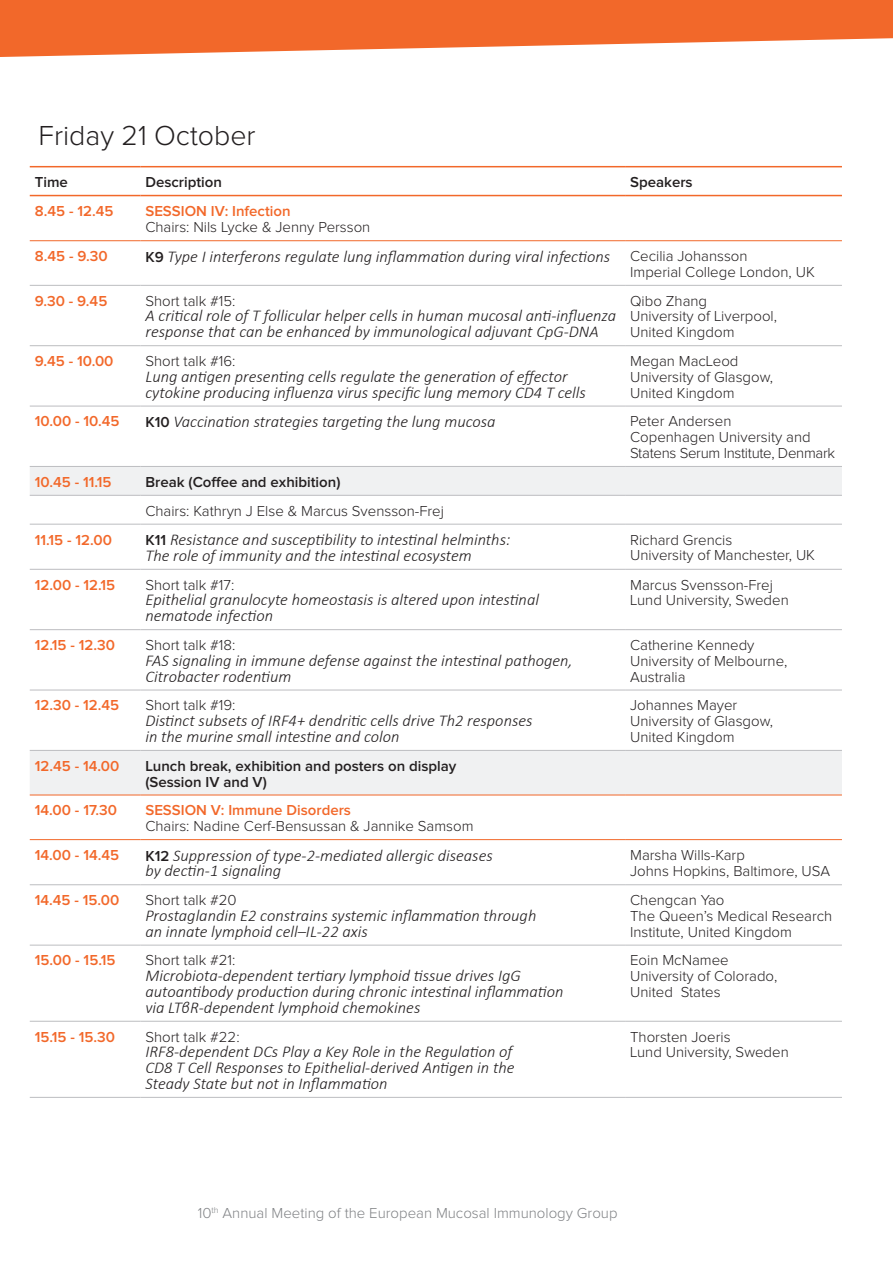
<style>
.page{position:relative;width:893px;height:1263px;background:#fff}
.page>*{position:absolute;margin:0;border:0;box-sizing:border-box;transform-origin:0 0}
.Overskrift{font:300 28.5px "Proxima Nova";color:#231f20}
.Brødtekst{font:italic 300 16.5px/15.8px "Calibri";color:#231f20}
.Brødtekst-2{font:300 15px/15.8px "Proxima Nova";color:#231f20}
.Brødtekst-3{font:600 15px "Proxima Nova";color:#f2682a}
.Brødtekst-4{font:600 15px/15.8px "Proxima Nova";color:#231f20}
.t1{font:300 15px "Proxima Nova";color:#808285}
.s1{font-weight:600;color:#f2682a}
.s2{font-family:"Proxima Nova";font-weight:600;font-style:normal;font-size:15px}
</style>
<div class="page">
<svg style="left:30px;top:467px;width:812px;height:328px"></svg>
<hr style="left:30px;top:285px;width:110px;height:1px;background:#bcbdc0">
<hr style="left:140px;top:285px;width:485px;height:1px;background:#bcbdc0">
<hr style="left:625px;top:285px;width:217px;height:1px;background:#bcbdc0">
<hr style="left:30px;top:345px;width:110px;height:1px;background:#bcbdc0">
<hr style="left:140px;top:345px;width:485px;height:1px;background:#bcbdc0">
<hr style="left:625px;top:345px;width:217px;height:1px;background:#bcbdc0">
<hr style="left:30px;top:406px;width:110px;height:1px;background:#bcbdc0">
<hr style="left:140px;top:406px;width:485px;height:1px;background:#bcbdc0">
<hr style="left:625px;top:406px;width:217px;height:1px;background:#bcbdc0">
<hr style="left:30px;top:524px;width:110px;height:1px;background:#bcbdc0">
<hr style="left:140px;top:524px;width:485px;height:1px;background:#bcbdc0">
<hr style="left:625px;top:524px;width:217px;height:1px;background:#bcbdc0">
<hr style="left:30px;top:569px;width:110px;height:1px;background:#bcbdc0">
<hr style="left:140px;top:569px;width:485px;height:1px;background:#bcbdc0">
<hr style="left:625px;top:569px;width:217px;height:1px;background:#bcbdc0">
<hr style="left:30px;top:629px;width:110px;height:1px;background:#bcbdc0">
<hr style="left:140px;top:629px;width:485px;height:1px;background:#bcbdc0">
<hr style="left:625px;top:629px;width:217px;height:1px;background:#bcbdc0">
<hr style="left:30px;top:690px;width:110px;height:1px;background:#bcbdc0">
<hr style="left:140px;top:690px;width:485px;height:1px;background:#bcbdc0">
<hr style="left:625px;top:690px;width:217px;height:1px;background:#bcbdc0">
<hr style="left:30px;top:884px;width:110px;height:1px;background:#bcbdc0">
<hr style="left:140px;top:884px;width:485px;height:1px;background:#bcbdc0">
<hr style="left:625px;top:884px;width:217px;height:1px;background:#bcbdc0">
<hr style="left:30px;top:945px;width:110px;height:1px;background:#bcbdc0">
<hr style="left:140px;top:945px;width:485px;height:1px;background:#bcbdc0">
<hr style="left:625px;top:945px;width:217px;height:1px;background:#bcbdc0">
<hr style="left:30px;top:1021px;width:110px;height:1px;background:#bcbdc0">
<hr style="left:140px;top:1021px;width:485px;height:1px;background:#bcbdc0">
<hr style="left:625px;top:1021px;width:217px;height:1px;background:#bcbdc0">
<hr style="left:30px;top:166px;width:110px;height:1px;background:#f2682a">
<hr style="left:140px;top:166px;width:485px;height:1px;background:#f2682a">
<hr style="left:625px;top:166px;width:217px;height:1px;background:#f2682a">
<hr style="left:30px;top:195px;width:110px;height:1px;background:#f2682a">
<hr style="left:140px;top:195px;width:485px;height:1px;background:#f2682a">
<hr style="left:625px;top:195px;width:217px;height:1px;background:#f2682a">
<hr style="left:30px;top:466px;width:110px;height:1px;background:#bcbdc0">
<hr style="left:140px;top:466px;width:485px;height:1px;background:#bcbdc0">
<hr style="left:625px;top:466px;width:217px;height:1px;background:#bcbdc0">
<hr style="left:30px;top:495px;width:110px;height:1px;background:#bcbdc0">
<hr style="left:140px;top:495px;width:485px;height:1px;background:#bcbdc0">
<hr style="left:625px;top:495px;width:217px;height:1px;background:#bcbdc0">
<hr style="left:30px;top:750px;width:110px;height:1px;background:#bcbdc0">
<hr style="left:140px;top:750px;width:485px;height:1px;background:#bcbdc0">
<hr style="left:625px;top:750px;width:217px;height:1px;background:#bcbdc0">
<hr style="left:30px;top:1097px;width:110px;height:1px;background:#bcbdc0">
<hr style="left:140px;top:1097px;width:485px;height:1px;background:#bcbdc0">
<hr style="left:625px;top:1097px;width:217px;height:1px;background:#bcbdc0">
<hr style="left:30px;top:240px;width:110px;height:1px;background:#f2682a">
<hr style="left:140px;top:240px;width:485px;height:1px;background:#f2682a">
<hr style="left:625px;top:240px;width:217px;height:1px;background:#f2682a">
<hr style="left:30px;top:795px;width:110px;height:1px;background:#f2682a">
<hr style="left:140px;top:795px;width:485px;height:1px;background:#f2682a">
<hr style="left:625px;top:795px;width:217px;height:1px;background:#f2682a">
<hr style="left:30px;top:839px;width:110px;height:1px;background:#f2682a">
<hr style="left:140px;top:839px;width:485px;height:1px;background:#f2682a">
<hr style="left:625px;top:839px;width:217px;height:1px;background:#f2682a">
<svg style="left:0;top:0;width:893px;height:57px;fill:#f2682a"></svg>
<p class="Overskrift" style="left:39px;top:122px;width:218px">Friday 21 October</p>
<p class="Brødtekst-4" style="left:35px;top:175px;width:35px">Time</p>
<p class="Brødtekst-4" style="left:145px;top:175px;width:78px">Description</p>
<p class="Brødtekst-4" style="left:630px;top:175px;width:64px">Speakers</p>
<p class="Brødtekst-3" style="left:35px;top:205px;width:80px">8.45 - 12.45</p>
<p class="Brødtekst-2" style="left:145px;top:204px;width:226px"><span class="s1">SESSION IV: Infection<br></span>Chairs: Nils Lycke &amp; Jenny Persson</p>
<p class="Brødtekst-3" style="left:35px;top:249px;width:74px">8.45 - 9.30</p>
<p class="Brødtekst" style="left:145px;top:248px;width:466px"><span class="s2">K9</span> Type I interferons regulate lung inflammation during viral infections</p>
<p class="Brødtekst-2" style="left:630px;top:249px;width:186px">Cecilia Johansson<br>Imperial College London, UK</p>
<p class="Brødtekst-3" style="left:35px;top:294px;width:74px">9.30 - 9.45</p>
<p class="Brødtekst-2" style="left:145px;top:293px;width:92px">Short talk #15:</p>
<p class="Brødtekst" style="left:145px;top:308px;width:472px">A critical role of T follicular helper cells in human mucosal anti-influenza response that can be enhanced by immunological adjuvant CpG-DNA</p>
<p class="Brødtekst-2" style="left:630px;top:293px;width:148px">Qibo Zhang<br>University of Liverpool,<br>United Kingdom</p>
<p class="Brødtekst-3" style="left:35px;top:354px;width:80px">9.45 - 10.00</p>
<p class="Brødtekst-2" style="left:145px;top:354px;width:92px">Short talk #16:</p>
<p class="Brødtekst" style="left:145px;top:368px;width:442px">Lung antigen presenting cells regulate the generation of effector cytokine producing influenza virus specific lung memory CD4 T cells</p>
<p class="Brødtekst-2" style="left:630px;top:354px;width:144px">Megan MacLeod<br>University of Glasgow,<br>United Kingdom</p>
<p class="Brødtekst-3" style="left:35px;top:415px;width:86px">10.00 - 10.45</p>
<p class="Brødtekst" style="left:145px;top:413px;width:352px"><span class="s2">K10</span> Vaccination strategies targeting the lung mucosa</p>
<p class="Brødtekst-2" style="left:630px;top:414px;width:206px">Peter Andersen<br>Copenhagen University and<br>Statens Serum Institute, Denmark</p>
<p class="Brødtekst-3" style="left:35px;top:475px;width:78px">10.45 - 11.15</p>
<p class="Brødtekst-4" style="left:145px;top:475px;width:197px">Break (Coffee and exhibition)</p>
<p class="Brødtekst-2" style="left:145px;top:503px;width:300px">Chairs: Kathryn J Else &amp; Marcus Svensson-Frej</p>
<p class="Brødtekst-3" style="left:35px;top:533px;width:79px">11.15 - 12.00</p>
<p class="Brødtekst" style="left:145px;top:531px;width:366px"><span class="s2">K11</span> Resistance and susceptibility to intestinal helminths:<br>The role of immunity and the intestinal ecosystem</p>
<p class="Brødtekst-2" style="left:630px;top:532px;width:186px">Richard Grencis<br>University of Manchester, UK</p>
<p class="Brødtekst-3" style="left:35px;top:578px;width:82px">12.00 - 12.15</p>
<p class="Brødtekst-2" style="left:145px;top:577px;width:90px">Short talk #17:</p>
<p class="Brødtekst" style="left:145px;top:592px;width:395px">Epithelial granulocyte homeostasis is altered upon intestinal nematode infection</p>
<p class="Brødtekst-2" style="left:630px;top:577px;width:160px">Marcus Svensson-Frej<br>Lund University, Sweden</p>
<p class="Brødtekst-3" style="left:35px;top:638px;width:82px">12.15 - 12.30</p>
<p class="Brødtekst-2" style="left:145px;top:638px;width:91px">Short talk #18:</p>
<p class="Brødtekst" style="left:145px;top:652px;width:429px">FAS signaling in immune defense against the intestinal pathogen,<br>Citrobacter rodentium</p>
<p class="Brødtekst-3" style="left:35px;top:698px;width:86px">12.30 - 12.45</p>
<p class="Brødtekst-2" style="left:145px;top:698px;width:92px">Short talk #19:</p>
<p class="Brødtekst" style="left:145px;top:713px;width:389px">Distinct subsets of IRF4+ dendritic cells drive Th2 responses in the murine small intestine and colon</p>
<p class="Brødtekst-2" style="left:630px;top:638px;width:159px">Catherine Kennedy<br>University of Melbourne,<br>Australia</p>
<p class="Brødtekst-2" style="left:630px;top:698px;width:144px">Johannes Mayer<br>University of Glasgow,<br>United Kingdom</p>
<p class="Brødtekst-3" style="left:35px;top:759px;width:86px">12.45 - 14.00</p>
<p class="Brødtekst-4" style="left:145px;top:758px;width:312px">Lunch break, exhibition and posters on display (Session IV and V)</p>
<p class="Brødtekst-3" style="left:35px;top:803px;width:84px">14.00 - 17.30</p>
<p class="Brødtekst-2" style="left:145px;top:803px;width:330px"><span class="s1">SESSION V: Immune Disorders<br></span>Chairs: Nadine Cerf-Bensussan &amp; Jannike Samsom</p>
<p class="Brødtekst-3" style="left:35px;top:848px;width:86px">14.00 - 14.45</p>
<p class="Brødtekst" style="left:145px;top:847px;width:349px"><span class="s2">K12</span> Suppression of type-2-mediated allergic diseases by dectin-1 signaling</p>
<p class="Brødtekst-2" style="left:630px;top:848px;width:201px">Marsha Wills-Karp<br>Johns Hopkins, Baltimore, USA</p>
<p class="Brødtekst-3" style="left:35px;top:893px;width:86px">14.45 - 15.00</p>
<p class="Brødtekst-2" style="left:145px;top:893px;width:93px">Short talk #20</p>
<p class="Brødtekst" style="left:145px;top:907px;width:392px">Prostaglandin E2 constrains systemic inflammation through an innate lymphoid cell–IL-22 axis</p>
<p class="Brødtekst-2" style="left:630px;top:893px;width:204px">Chengcan Yao<br>The Queen’s Medical Research<br>Institute, United Kingdom</p>
<p class="Brødtekst-3" style="left:35px;top:954px;width:82px">15.00 - 15.15</p>
<p class="Brødtekst-2" style="left:145px;top:953px;width:92px">Short talk #21:</p>
<p class="Brødtekst" style="left:145px;top:968px;width:420px">Microbiota-dependent tertiary lymphoid tissue drives IgG autoantibody production during chronic intestinal inflammation via LTβR-dependent lymphoid chemokines</p>
<p class="Brødtekst-3" style="left:35px;top:1030px;width:82px">15.15 - 15.30</p>
<p class="Brødtekst-2" style="left:145px;top:1029px;width:96px">Short talk #22:</p>
<p class="Brødtekst" style="left:145px;top:1044px;width:371px">IRF8-dependent DCs Play a Key Role in the Regulation of<br>CD8 T Cell Responses to Epithelial-derived Antigen in the<br>Steady State but not in Inflammation</p>
<p class="Brødtekst-2" style="left:630px;top:953px;width:149px">Eoin McNamee<br>University of Colorado,<br>United States</p>
<p class="Brødtekst-2" style="left:630px;top:1029px;width:160px">Thorsten Joeris<br>Lund University, Sweden</p>
<p class="t1" style="left:198px;top:1206px;width:421px">10<sup>th</sup> Annual Meeting of the European Mucosal Immunology Group</p>
</div>
